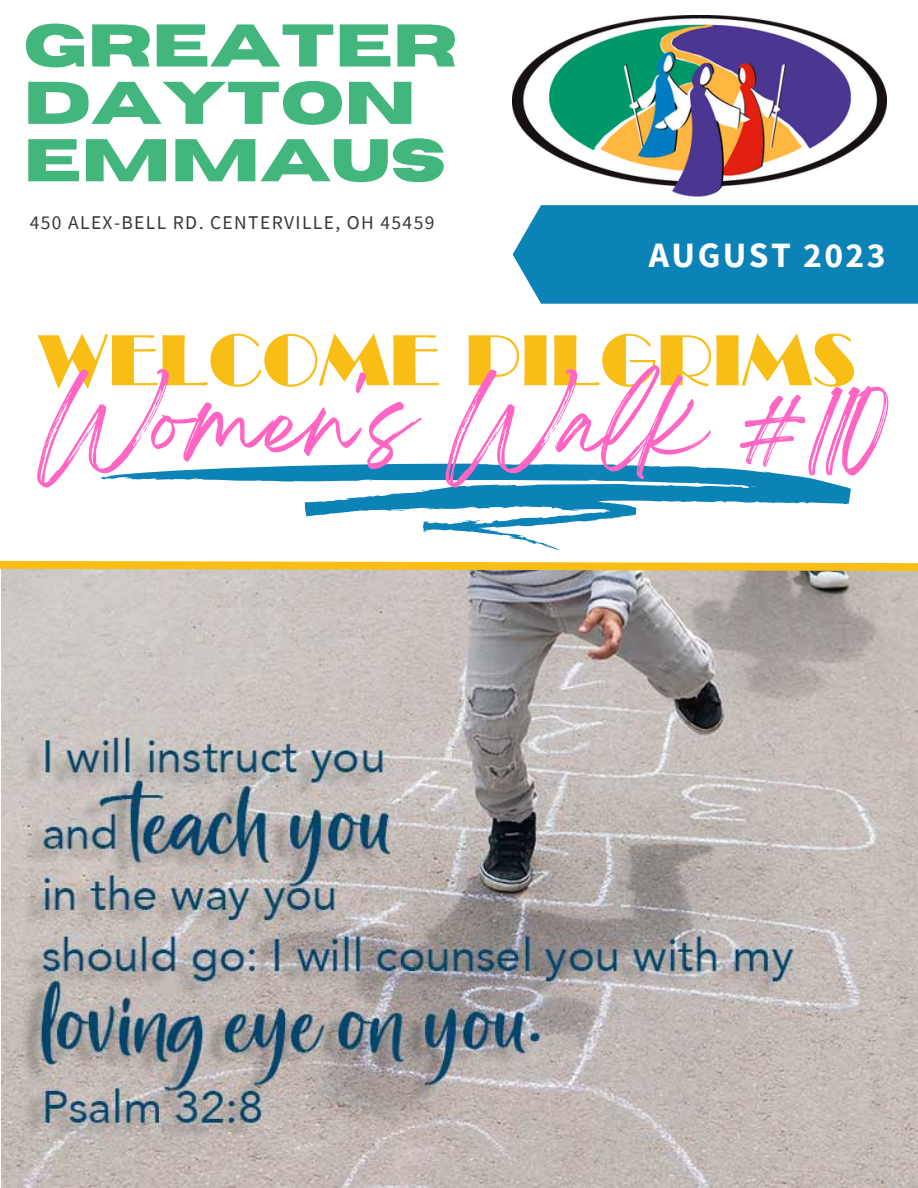
<style>
.page{position:relative;width:918px;height:1188px;background:#fff}
.page>*{position:absolute;margin:0;border:0;box-sizing:border-box;transform-origin:0 0}
.t1{font:83.55px "Breathing";color:#ff66c4}
.t2{font:70.05px "Broadway Com";color:#f9be15}
.t3{font:700 60.15px "Horizon";color:#43b67e}
.t4{font:700 35.55px "Source Sans Pro";letter-spacing:.07em;color:#fff}
.t5{font:19.5px "Source Sans Pro";letter-spacing:.07em;color:#373737}
</style>
<div class="page">
<div style="left:513px;top:205px;width:405px;height:99px;background:#0c83b7"></div>
<img style="left:513px;top:16px;width:373px;height:181px">
<img style="left:2px;top:575px;width:916px;height:613px">
<svg style="left:99px;top:464px;width:752px;height:86px"></svg>
<svg style="left:500px;top:520px;width:9px;height:2px"></svg>
<svg style="left:0;top:560px;width:918px;height:15px;background:#e4c46c"></svg>
<p class="t3" style="left:24px;top:16px;width:435px">GREATER</p>
<p class="t3" style="left:24px;top:74px;width:394px">DAYTON</p>
<p class="t3" style="left:24px;top:131px;width:424px">EMMAUS</p>
<p class="t5" style="left:30px;top:209px;width:406px">450 ALEX-BELL RD. CENTERVILLE, OH 45459</p>
<p class="t4" style="left:649px;top:232px;width:239px">AUGUST 2023</p>
<p class="t2" style="left:37px;top:317px;width:820px">WELCOME PILGRIMS</p>
<p class="t1" style="left:39px;top:398px;width:842px">Women's Walk #110</p>
</div>
